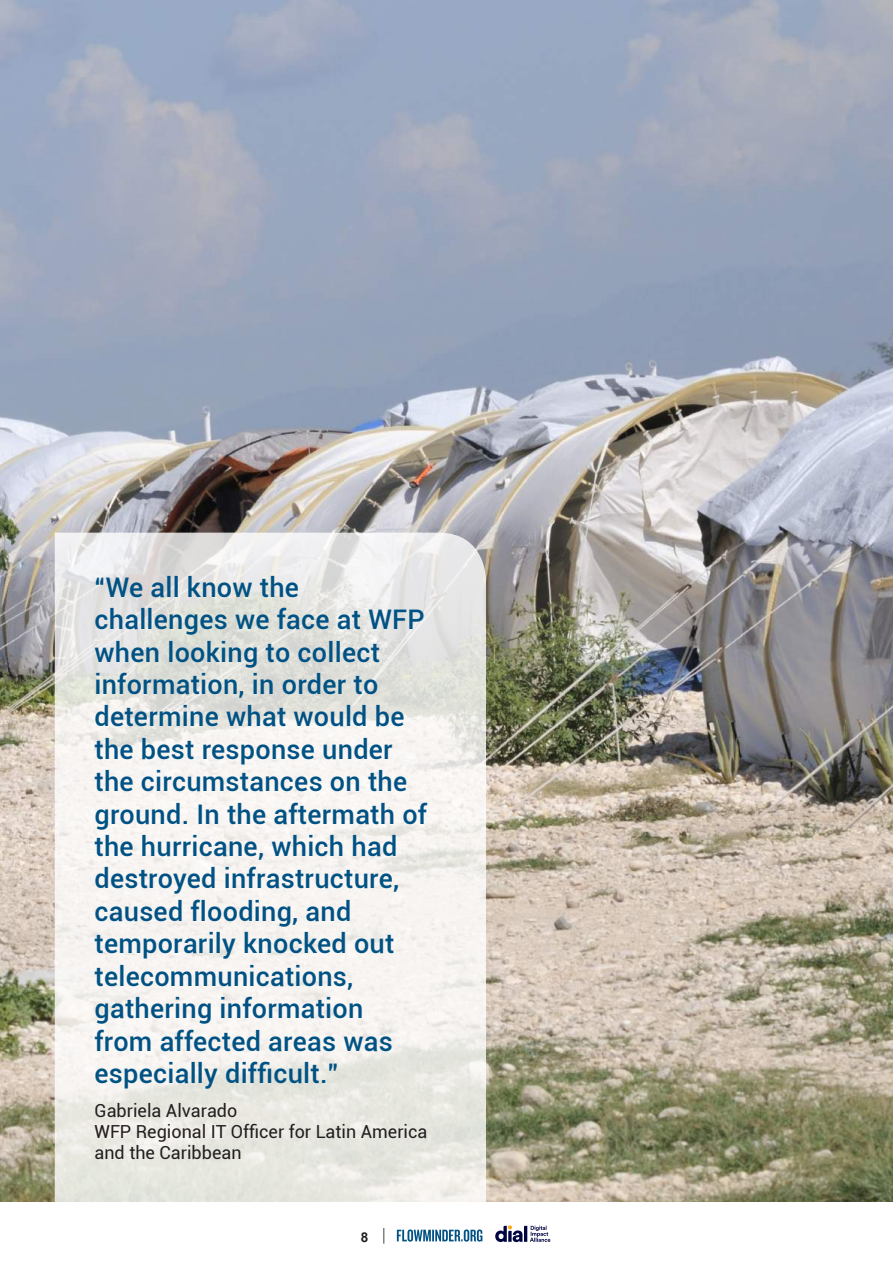
<style>
.page{position:relative;width:893px;height:1263px;background:#fff}
.page>*{position:absolute;margin:0;border:0;box-sizing:border-box;transform-origin:0 0}
.t1{font:500 27px/32.4px "Roboto";letter-spacing:.01em;color:#005284}
.t2{font:18px/21px "Roboto";color:#231f20}
.t3{font:700 13.5px "Arial";color:#231f20}
</style>
<div class="page">
<svg style="left:495px;top:1225px;width:55px;height:17px"></svg>
<svg style="left:397px;top:1229px;width:85px;height:12px"></svg>
<svg style="left:383px;top:1228px;width:1px;height:16px"></svg>
<img style="left:0;top:0;width:893px;height:1202px">
<svg style="left:55px;top:533px;width:431px;height:669px;fill:#f2f0ee"></svg>
<p class="t1" style="left:94px;top:570px;width:334px">“We all know the challenges we face at WFP when looking to collect information, in order to determine what would be the best response under the circumstances on the ground. In the aftermath of the hurricane, which had destroyed infrastructure, caused flooding, and temporarily knocked out telecommunications, gathering information from affected areas was especially difficult.”</p>
<p class="t2" style="left:94px;top:1100px;width:334px">Gabriela Alvarado<br>WFP Regional IT Officer for Latin America and the Caribbean</p>
<p class="t3" style="left:361px;top:1228px;width:9px">8</p>
</div>
